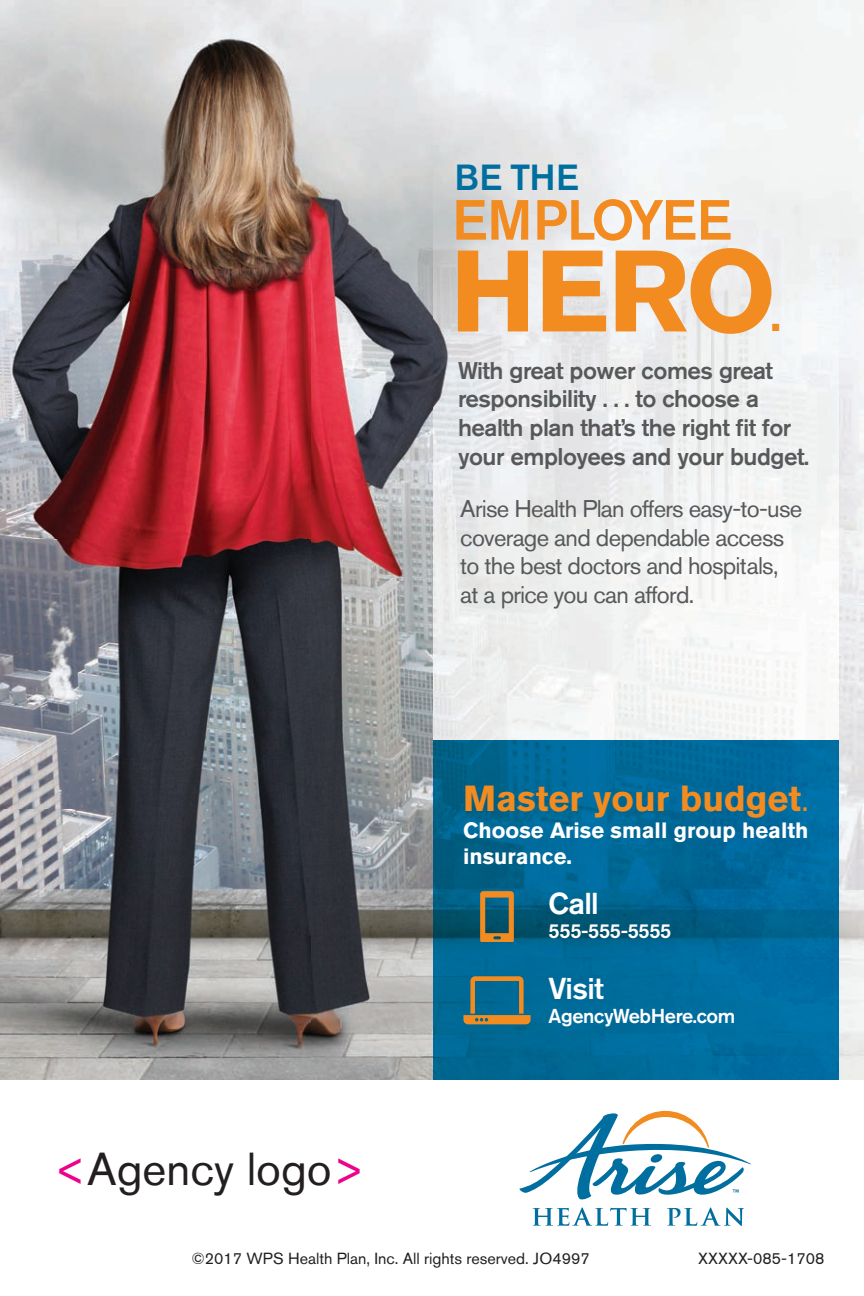
<style>
.page{position:relative;width:864px;height:1296px;background:#fff}
.page>*{position:absolute;margin:0;border:0;box-sizing:border-box;transform-origin:0 0}
.t1{font:700 114.4px "Akzidenz Grotesk BE";color:#f28b20}
.t2{font:500 56px "Akzidenz Grotesk BE";letter-spacing:-.02em;color:#f28b20}
.t3{font:45.8px "Akzidenz Grotesk BE";color:#231f20}
.t4{font:700 43px "Akzidenz Grotesk BE";color:#f28b20}
.t5{font:700 36px "Akzidenz Grotesk BE";color:#f28b20}
.t6{font:500 36px "Akzidenz Grotesk BE";color:#006e9f}
.t7{font:500 30px "Akzidenz Grotesk BE";letter-spacing:-.02em;color:#fff}
.t8{font:24px/28.8px "Akzidenz Grotesk BE";letter-spacing:-.03em;color:#57585a}
.t9{font:500 24px/28.8px "Akzidenz Grotesk BE";letter-spacing:-.02em;color:#57585a}
.t10{font:700 22px/26.4px "Akzidenz Grotesk BE";color:#fff}
.t11{font:500 20px "Akzidenz Grotesk BE";letter-spacing:-.02em;color:#fff}
.t12{font:16px "Akzidenz Grotesk BE";color:#231f20}
.s1{font-weight:400;font-size:32px}
.s2{color:#ed028c}
</style>
<div class="page">
<img style="left:838px;top:0;width:26px;height:1080px">
<img style="left:434px;top:0;width:404px;height:740px">
<svg style="left:532px;top:1207px;width:212px;height:19px"></svg>
<svg style="left:519px;top:1111px;width:232px;height:89px"></svg>
<img style="left:454px;top:808px;width:384px;height:272px">
<img style="left:454px;top:740px;width:384px;height:68px">
<svg style="left:463px;top:976px;width:68px;height:48px"></svg>
<svg style="left:480px;top:891px;width:34px;height:51px"></svg>
<img style="left:0;top:0;width:434px;height:1080px">
<img style="left:434px;top:740px;width:20px;height:340px">
<h3 class="t6" style="left:454px;top:156px;width:126px">BE THE</h3>
<h2 class="t2" style="left:452px;top:186px;width:281px">EMPLOYEE</h2>
<h1 class="t1" style="left:450px;top:225px;width:328px">HERO</h1>
<h3 class="t4" style="left:771px;top:292px;width:12px">.</h3>
<p class="t9" style="left:458px;top:355px;width:353px">With great power comes great responsibility . . . to choose a health plan that’s the right fit for your employees and your budget.</p>
<p class="t8" style="left:460px;top:494px;width:344px">Arise Health Plan offers easy-to-use coverage and dependable access to the best doctors and hospitals, at a price you can afford.</p>
<h3 class="t5" style="left:463px;top:778px;width:347px">Master your budget<span class="s1">.</span></h3>
<p class="t10" style="left:463px;top:817px;width:347px">Choose Arise small group health insurance.</p>
<h3 class="t3" style="left:54px;top:1142px;width:312px"><span class="s2">&lt;</span>Agency logo<span class="s2">&gt;</span></h3>
<p class="t7" style="left:549px;top:885px;width:52px">Call</p>
<p class="t11" style="left:549px;top:918px;width:124px">555-555-5555</p>
<p class="t7" style="left:549px;top:970px;width:57px">Visit</p>
<p class="t11" style="left:549px;top:1004px;width:188px">AgencyWebHere.com</p>
<p class="t12" style="left:191px;top:1249px;width:400px">©2017 WPS Health Plan, Inc. All rights reserved. JO4997</p>
<p class="t12" style="left:698px;top:1249px;width:128px">XXXXX-085-1708</p>
</div>
